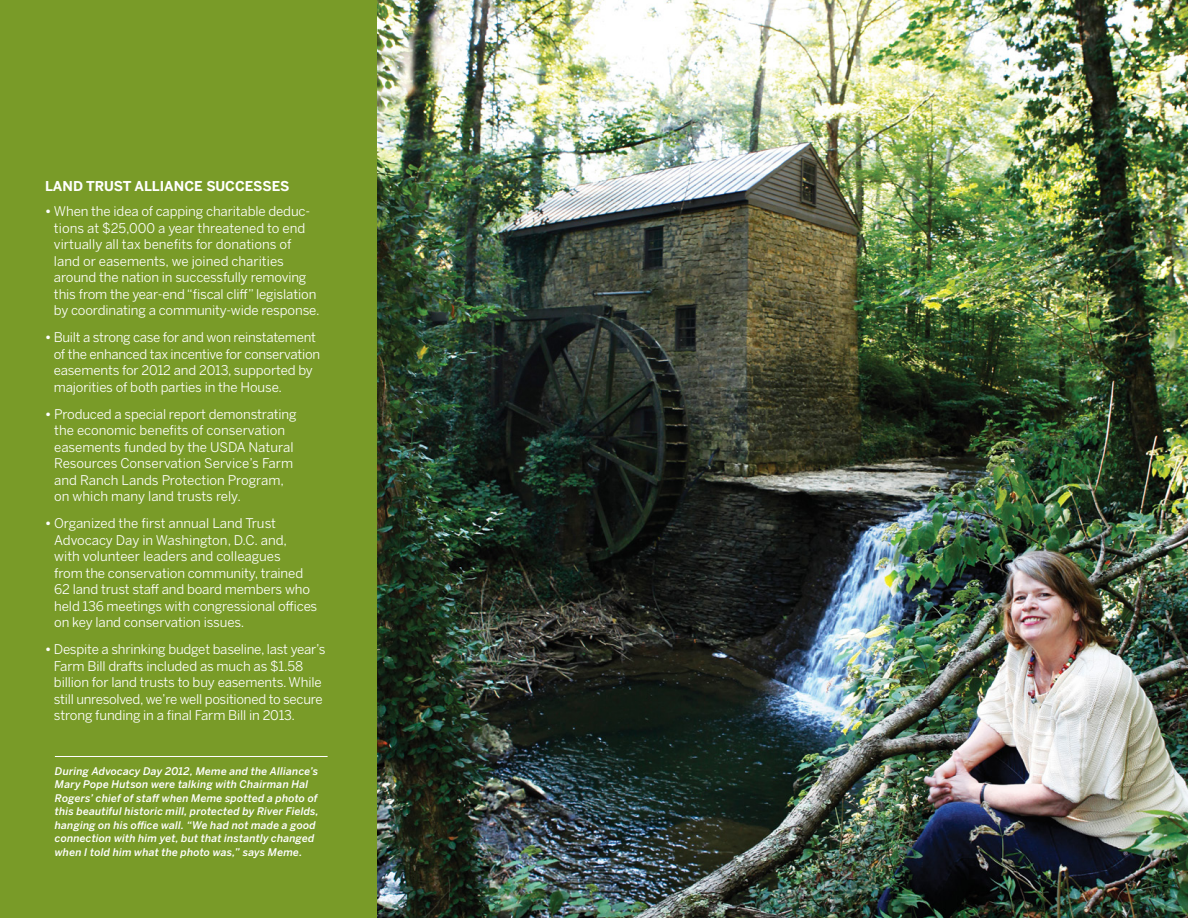
<style>
.page{position:relative;width:1188px;height:918px;background:#fff}
.page>*{position:absolute;margin:0;border:0;box-sizing:border-box;transform-origin:0 0}
.t1{font:700 13.5px "Benton Sans";color:#fff}
.t2{font:13.35px/16.5px "Benton Sans";letter-spacing:-.01em;color:#fff}
.t3{font:italic 500 10.5px/13.5px "Benton Sans";letter-spacing:.015em;color:#fff}
.s1{font-weight:700}
</style>
<div class="page">
<img style="left:376px;top:0;width:812px;height:918px">
<div style="left:0;top:0;width:376px;height:918px;background:#799b28"></div>
<hr style="left:55px;top:756px;width:273px;height:1px;background:#fff">
<p class="t1" style="left:45px;top:178px;width:99px">LAND TRUST ALL</p>
<p class="t1" style="left:160px;top:178px;width:131px">IANCE SUCCESSES</p>
<p class="t2" style="left:54px;top:203px;width:267px;text-indent:-9px"><span class="s1">•</span> When the idea of capping charitable deduc&shy;tions at $25,000 a year threatened to end virtually all tax benefits for donations of land or easements, we joined charities around the nation in successfully removing this from the year-end “fiscal cliff” legislation by coordinating a community-wide response.</p>
<p class="t2" style="left:54px;top:329px;width:268px;text-indent:-9px"><span class="s1">•</span> Built a strong case for and won reinstatement of the enhanced tax incentive for conservation easements for 2012 and 2013, supported by majorities of both parties in the House.</p>
<p class="t2" style="left:54px;top:405px;width:244px;text-indent:-9px"><span class="s1">•</span> Produced a special report demonstrating the economic benefits of conservation easements funded by the USDA Natural Resources Conservation Service’s Farm and Ranch Lands Protection Program, on which many land trusts rely.</p>
<p class="t2" style="left:54px;top:515px;width:265px;text-indent:-9px"><span class="s1">•</span> Organized the first annual Land Trust Advocacy Day in Washington, D.C. and,<br>with volunteer leaders and colleagues<br>from the conservation community, trained 62 land trust staff and board members who held 136 meetings with congressional offices on key land conservation issues.</p>
<p class="t2" style="left:54px;top:641px;width:273px;text-indent:-9px"><span class="s1">•</span> Despite a shrinking budget baseline, last year’s Farm Bill drafts included as much as $1.58 billion for land trusts to buy easements. While still unresolved, we’re well positioned to secure strong funding in a final Farm Bill in 2013.</p>
<p class="t3" style="left:55px;top:764px;width:265px">During Advocacy Day 2012, Meme and the Alliance’s Mary Pope Hutson were talking with Chairman Hal Rogers’ chief of staff when Meme spotted a photo of this beautiful historic mill, protected by River Fields, hanging on his office wall. “We had not made a good connection with him yet, but that instantly changed when I told him what the photo was,” says Meme.</p>
</div>
